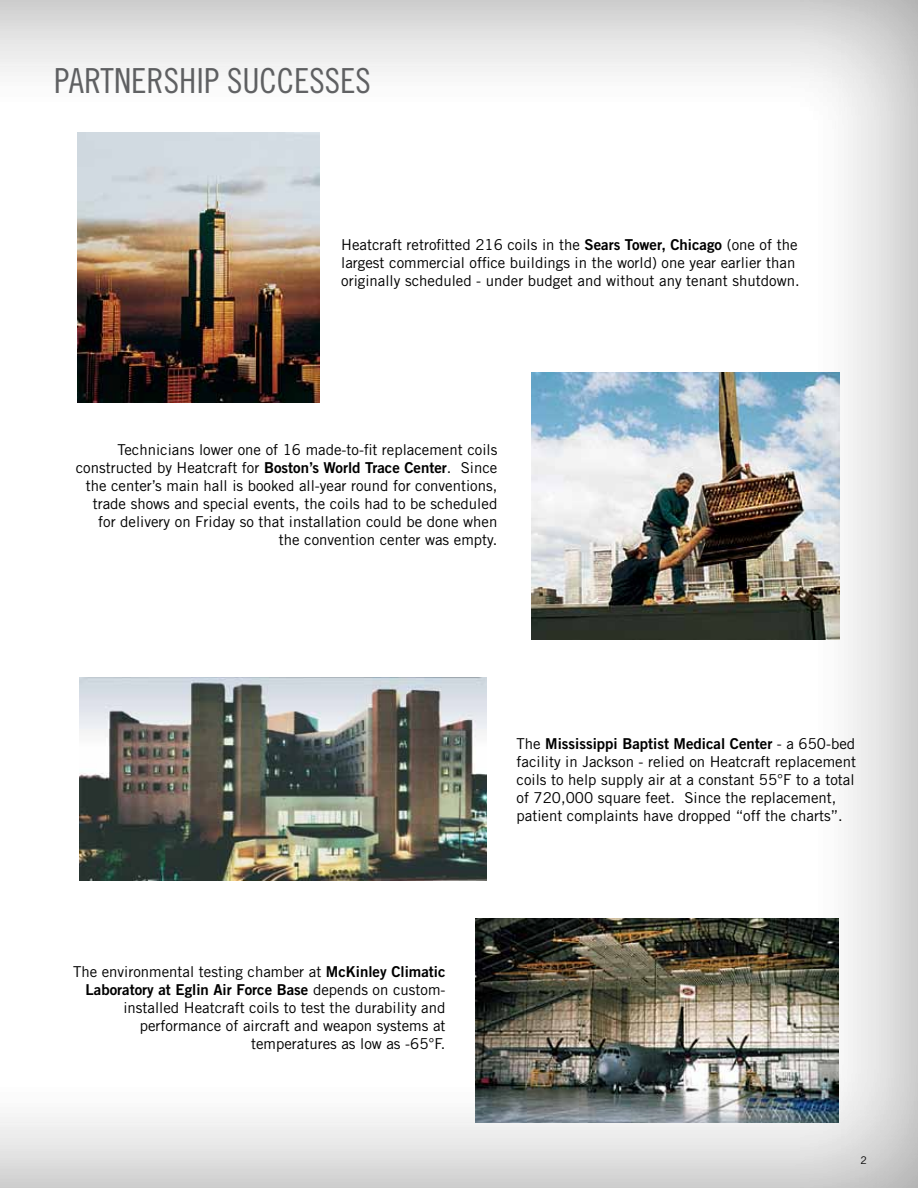
<style>
.page{position:relative;width:918px;height:1188px;background:#fff}
.page>*{position:absolute;margin:0;border:0;box-sizing:border-box;transform-origin:0 0}
.t1{font:34.5px "Trade Gothic LT Std Cn 18";color:#636466}
.t2{font:15px/18px "Trade Gothic LT Std";color:#000;text-align:right}
.t3{font:15px "Trade Gothic LT Std Bd 2";color:#000}
.t4{font:10.5px "Trade Gothic LT Std";color:#000}
.s1{font-family:"Trade Gothic LT Std Bd 2"}
.s2{font-family:"Trade Gothic LT Std"}
</style>
<div class="page">
<div style="left:0;top:0;width:918px;height:1188px;background:#000;opacity:.24"></div>
<h1 class="t1" style="left:54px;top:60px;width:318px">PARTNERSHIP SUCCESSES</h1>
<p class="t2" style="left:341px;top:235px;width:460px;text-align:left">Heatcraft retrofitted 216 coils in the <span class="s1">Sears Tower, Chicago</span> (one of the largest commercial office buildings in the world) one year earlier than originally scheduled - under budget and without any tenant shutdown.</p>
<p class="t2" style="left:76px;top:440px;width:423px">Technicians lower one of 16 made-to-fit replacement coils constructed by Heatcraft for <span class="s1">Boston’s World Trace Center</span>. Since the center’s main hall is booked all-year round for conventions, trade shows and special events, the coils had to be scheduled for delivery on Friday so that installation could be done when the convention center was empty.</p>
<p class="t2" style="left:73px;top:962px;width:374px">The environmental testing chamber at <span class="s1">McKinley Climatic</span></p>
<p class="t3" style="left:86px;top:980px;width:361px">Laboratory at Eglin Air Force Base <span class="s2">depends on custom-</span></p>
<p class="t2" style="left:123px;top:998px;width:324px">installed Heatcraft coils to test the durability and performance of aircraft and weapon systems at temperatures as low as -65°F.</p>
<p class="t3" style="left:517px;top:734px;width:340px"><span class="s2">The</span> Mississippi Baptist Medical Center <span class="s2">- a 650-bed</span></p>
<p class="t2" style="left:517px;top:752px;width:341px;text-align:left">facility in Jackson - relied on Heatcraft replacement coils to help supply air at a constant 55°F to a total of 720,000 square feet. Since the replacement, patient complaints have dropped “off the charts”.</p>
<p class="t4" style="left:860px;top:1154px;width:8px">2</p>
</div>
